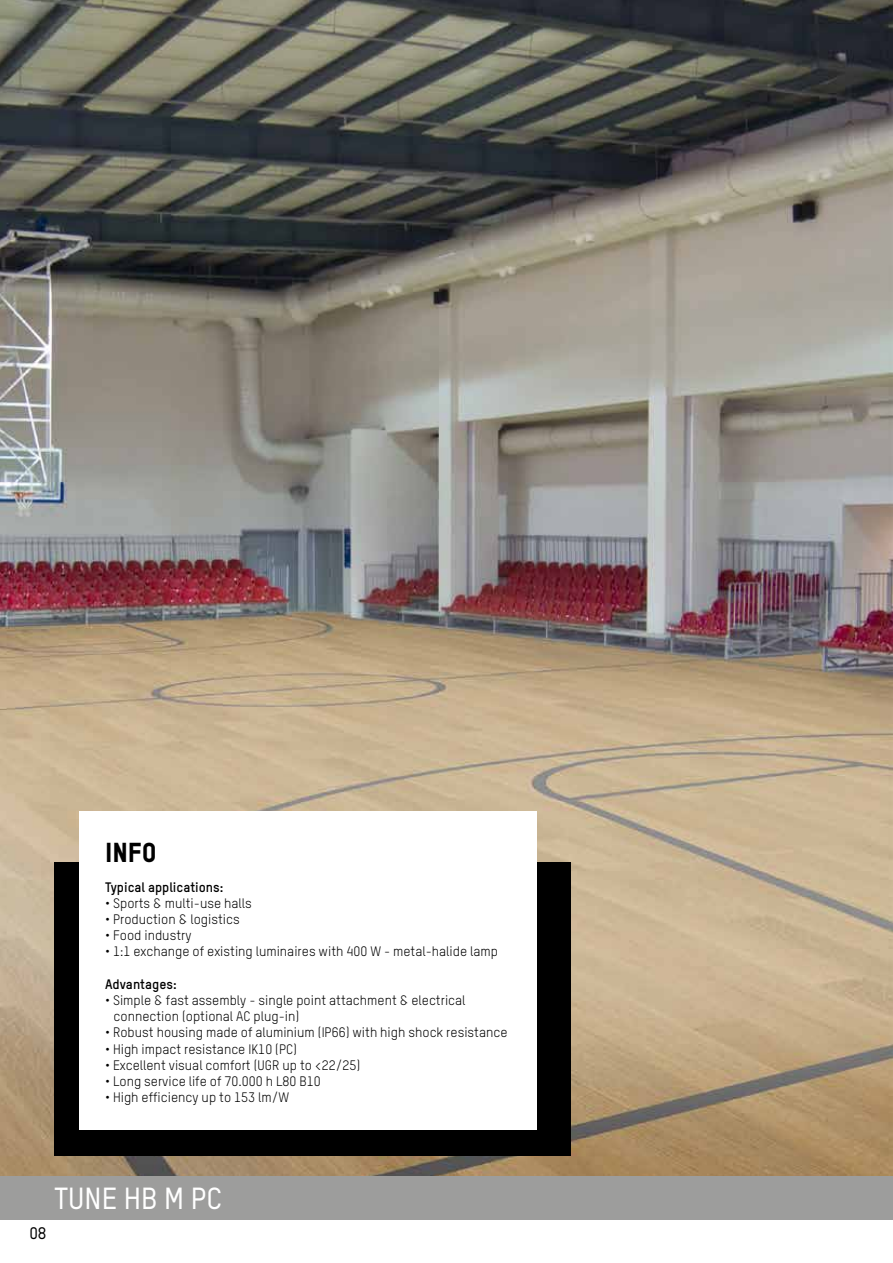
<style>
.page{position:relative;width:893px;height:1263px;background:#fff}
.page>*{position:absolute;margin:0;border:0;box-sizing:border-box;transform-origin:0 0}
.t1{font:500 30px "TSTARPRO";color:#fff}
.t2{font:27px "TSTARPRO Headline";color:#000}
.t3{font:500 16.5px "TSTARPRO";color:#000}
.t4{font:13.5px/16.2px "TSTARPRO";color:#000}
.t5{font:700 13.5px "TSTARPRO";color:#000}
</style>
<div class="page">
<div style="left:0;top:1176px;width:893px;height:43px;background:#9d9d9c"></div>
<img style="left:0;top:0;width:893px;height:1176px">
<div style="left:54px;top:862px;width:517px;height:293px;background:#000"></div>
<div style="left:80px;top:812px;width:457px;height:318px;background:#fff"></div>
<h2 class="t2" style="left:105px;top:835px;width:53px">INFO</h2>
<p class="t5" style="left:105px;top:878px;width:120px">Typical applications:</p>
<p class="t4" style="left:105px;top:895px;width:148px">• Sports &amp; multi-use halls</p>
<p class="t4" style="left:105px;top:911px;width:136px">• Production &amp; logistics</p>
<p class="t4" style="left:105px;top:927px;width:88px">• Food industry</p>
<p class="t4" style="left:105px;top:943px;width:395px">• 1:1 exchange of existing luminaires with 400 W - metal-halide lamp</p>
<p class="t5" style="left:105px;top:975px;width:73px">Advantages:</p>
<p class="t4" style="left:114px;top:992px;width:353px;text-indent:-9px">• Simple &amp; fast assembly - single point attachment &amp; electrical connection (optional AC plug-in)</p>
<p class="t4" style="left:105px;top:1024px;width:404px">• Robust housing made of aluminium (IP66) with high shock resistance</p>
<p class="t4" style="left:105px;top:1040px;width:194px">• High impact resistance IK10 (PC)</p>
<p class="t4" style="left:105px;top:1057px;width:257px">• Excellent visual comfort (UGR up to &lt;22/25)</p>
<p class="t4" style="left:105px;top:1073px;width:217px">• Long service life of 70.000 h L80 B10</p>
<p class="t4" style="left:105px;top:1089px;width:186px">• High efficiency up to 153 lm/W</p>
<p class="t3" style="left:29px;top:1223px;width:19px">08</p>
<h1 class="t1" style="left:54px;top:1179px;width:170px">TUNE HB M PC</h1>
</div>
